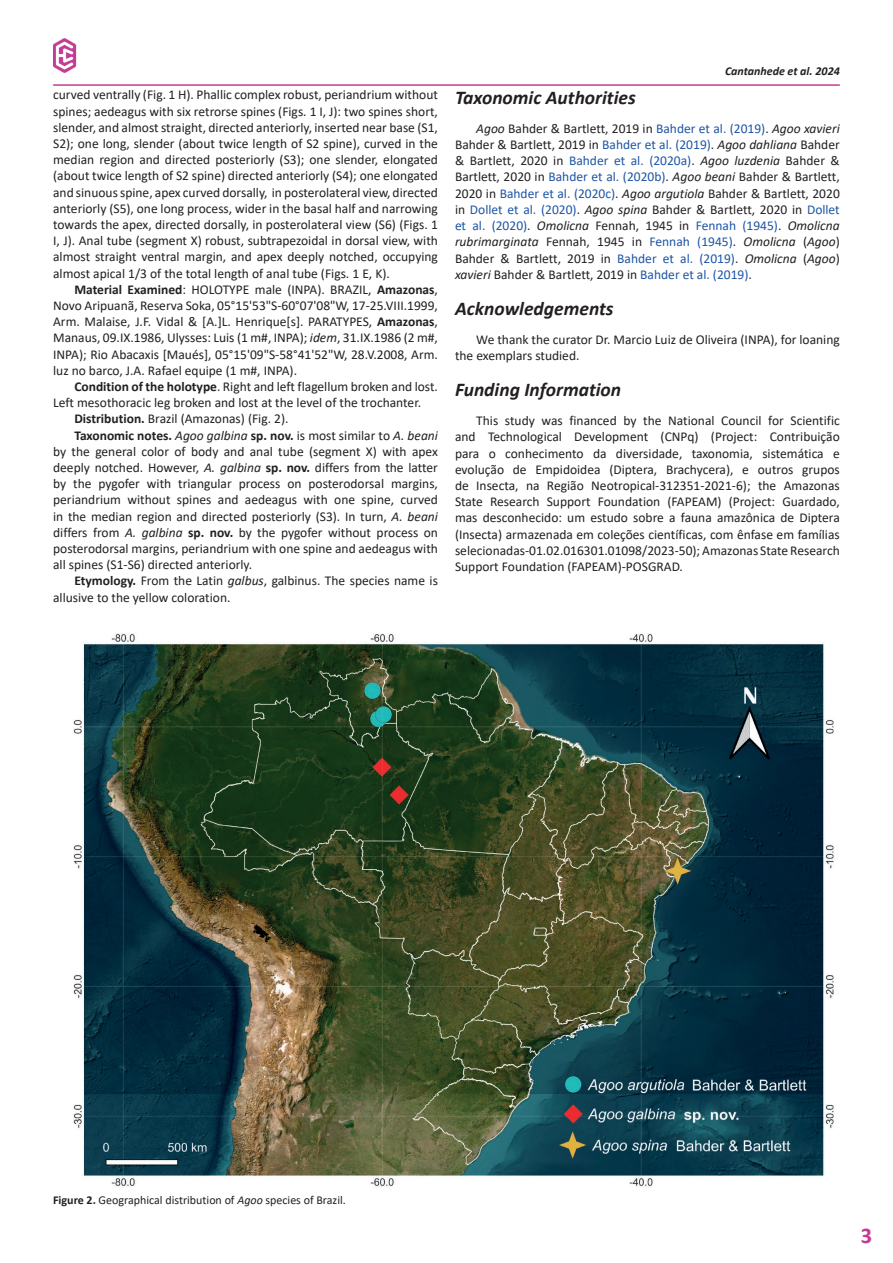
<style>
.page{position:relative;width:893px;height:1263px;background:#fff}
.page>*{position:absolute;margin:0;border:0;box-sizing:border-box;transform-origin:0 0}
.PageNumber{font:700 22.5px "Calibri";color:#c53b96}
.TitleTopic{font:italic 700 19.5px "Calibri";color:#231f20}
.t1{font:13.5px/16.2px "Calibri";color:#231f20;text-align:justify}
.Legend{font:12px "Calibri";color:#231f20}
.t2{font:italic 700 12px "Calibri";color:#231f20}
.s1{font-weight:700}
.s2{font-style:italic}
.s3{color:#1e56a6}
</style>
<div class="page">
<hr style="left:53px;top:84px;width:787px;height:2px;background:#c53b96">
<img style="left:53px;top:38px;width:24px;height:35px">
<img style="left:73px;top:633px;width:761px;height:554px">
<p class="t1" style="left:53px;top:86px;width:386px">curved ventrally (Fig. 1 H). Phallic complex robust, periandrium without spines; aedeagus with six retrorse spines (Figs. 1 I, J): two spines short, slender, and almost straight, directed anteriorly, inserted near base (S1, S2); one long, slender (about twice length of S2 spine), curved in the median region and directed posteriorly (S3); one slender, elongated (about twice length of S2 spine) directed anteriorly (S4); one elongated and sinuous spine, apex curved dorsally, in posterolateral view, directed anteriorly (S5), one long process, wider in the basal half and narrowing towards the apex, directed dorsally, in posterolateral view (S6) (Figs. 1<br>I, J). Anal tube (segment X) robust, subtrapezoidal in dorsal view, with almost straight ventral margin, and apex deeply notched, occupying almost apical 1/3 of the total length of anal tube (Figs. 1 E, K).</p>
<p class="t1" style="left:53px;top:281px;width:386px;text-indent:21px"><span class="s1">Material Examined</span>: HOLOTYPE male (INPA). BRAZIL, <span class="s1">Amazonas</span>, Novo Aripuanã, Reserva Soka, 05°15'53"S-60°07'08"W, 17-25.VIII.1999, Arm. Malaise, J.F. Vidal &amp; [A.]L. Henrique[s]. PARATYPES, <span class="s1">Amazonas</span>, Manaus, 09.IX.1986, Ulysses: Luis (1 m#, INPA); <span class="s2">idem</span>, 31.IX.1986 (2 m#, INPA); Rio Abacaxis [Maués], 05°15'09"S-58°41'52"W, 28.V.2008, Arm. luz no barco, J.A. Rafael equipe (1 m#, INPA).</p>
<p class="t1" style="left:53px;top:378px;width:386px;text-indent:21px"><span class="s1">Condition of the holotype</span>. Right and left flagellum broken and lost.<br>Left mesothoracic leg broken and lost at the level of the trochanter.</p>
<p class="t1" style="left:74px;top:410px;width:216px"><span class="s1">Distribution.</span> Brazil (Amazonas) (Fig. 2).</p>
<p class="t1" style="left:53px;top:427px;width:386px;text-indent:21px"><span class="s1">Taxonomic notes.</span> <span class="s2">Agoo galbina</span> <span class="s1">sp. nov.</span> is most similar to <span class="s2">A. beani </span>by the general color of body and anal tube (segment X) with apex deeply notched. However, <span class="s2">A. galbina</span> <span class="s1">sp. nov.</span> differs from the latter by the pygofer with triangular process on posterodorsal margins, periandrium without spines and aedeagus with one spine, curved in the median region and directed posteriorly (S3). In turn, <span class="s2">A. beani </span>differs from <span class="s2">A. galbina</span> <span class="s1">sp. nov.</span> by the pygofer without process on posterodorsal margins, periandrium with one spine and aedeagus with all spines (S1-S6) directed anteriorly.</p>
<p class="t1" style="left:53px;top:572px;width:386px;text-indent:21px"><span class="s1">Etymology.</span> From the Latin <span class="s2">galbus</span>, galbinus. The species name is allusive to the yellow coloration.</p>
<p class="t2" style="left:725px;top:62px;width:116px">Cantanhede et al. 2024</p>
<p class="TitleTopic" style="left:455px;top:84px;width:182px">Taxonomic Authorities</p>
<p class="t1" style="left:455px;top:120px;width:386px;text-indent:21px"><span class="s2">Agoo</span> Bahder &amp; Bartlett, 2019 in <span class="s3">Bahder et al. (2019)</span>. <span class="s2">Agoo xavieri </span>Bahder &amp; Bartlett, 2019 in <span class="s3">Bahder et al. (2019)</span>. <span class="s2">Agoo dahliana</span> Bahder &amp; Bartlett, 2020 in <span class="s3">Bahder et al. (2020a)</span>. <span class="s2">Agoo luzdenia</span> Bahder &amp; Bartlett, 2020 in <span class="s3">Bahder et al. (2020b)</span>. <span class="s2">Agoo beani</span> Bahder &amp; Bartlett, 2020 in <span class="s3">Bahder et al. (2020c)</span>. <span class="s2">Agoo argutiola</span> Bahder &amp; Bartlett, 2020 in <span class="s3">Dollet et al. (2020)</span>. <span class="s2">Agoo spina</span> Bahder &amp; Bartlett, 2020 in <span class="s3">Dollet et al. (2020)</span>. <span class="s2">Omolicna</span> Fennah, 1945 in <span class="s3">Fennah (1945)</span>. <span class="s2">Omolicna rubrimarginata</span> Fennah, 1945 in <span class="s3">Fennah (1945)</span>. <span class="s2">Omolicna</span> (<span class="s2">Agoo</span>)<br>Bahder &amp; Bartlett, 2019 in <span class="s3">Bahder et al. (2019)</span>. <span class="s2">Omolicna</span> (<span class="s2">Agoo</span>) <span class="s2">xavieri</span> Bahder &amp; Bartlett, 2019 in <span class="s3">Bahder et al. (2019)</span>.</p>
<p class="TitleTopic" style="left:455px;top:295px;width:160px">Acknowledgements</p>
<p class="t1" style="left:455px;top:331px;width:386px;text-indent:21px">We thank the curator Dr. Marcio Luiz de Oliveira (INPA), for loaning the exemplars studied.</p>
<p class="TitleTopic" style="left:455px;top:376px;width:168px">Funding Information</p>
<p class="t1" style="left:455px;top:412px;width:386px;text-indent:21px">This study was financed by the National Council for Scientific and Technological Development (CNPq) (Project: Contribuição para o conhecimento da diversidade, taxonomia, sistemática e evolução de Empidoidea (Diptera, Brachycera), e outros grupos de Insecta, na Região Neotropical-312351-2021-6); the Amazonas State Research Support Foundation (FAPEAM) (Project: Guardado, mas desconhecido: um estudo sobre a fauna amazônica de Diptera (Insecta) armazenada em coleções científicas, com ênfase em famílias selecionadas-01.02.016301.01098/2023-50); Amazonas State Research Support Foundation (FAPEAM)-POSGRAD.</p>
<p class="Legend" style="left:53px;top:1191px;width:294px"><span class="s1">Figure 2.</span> Geographical distribution of <span class="s2">Agoo</span> species of Brazil.</p>
<p class="PageNumber" style="left:861px;top:1219px;width:13px">3</p>
</div>
